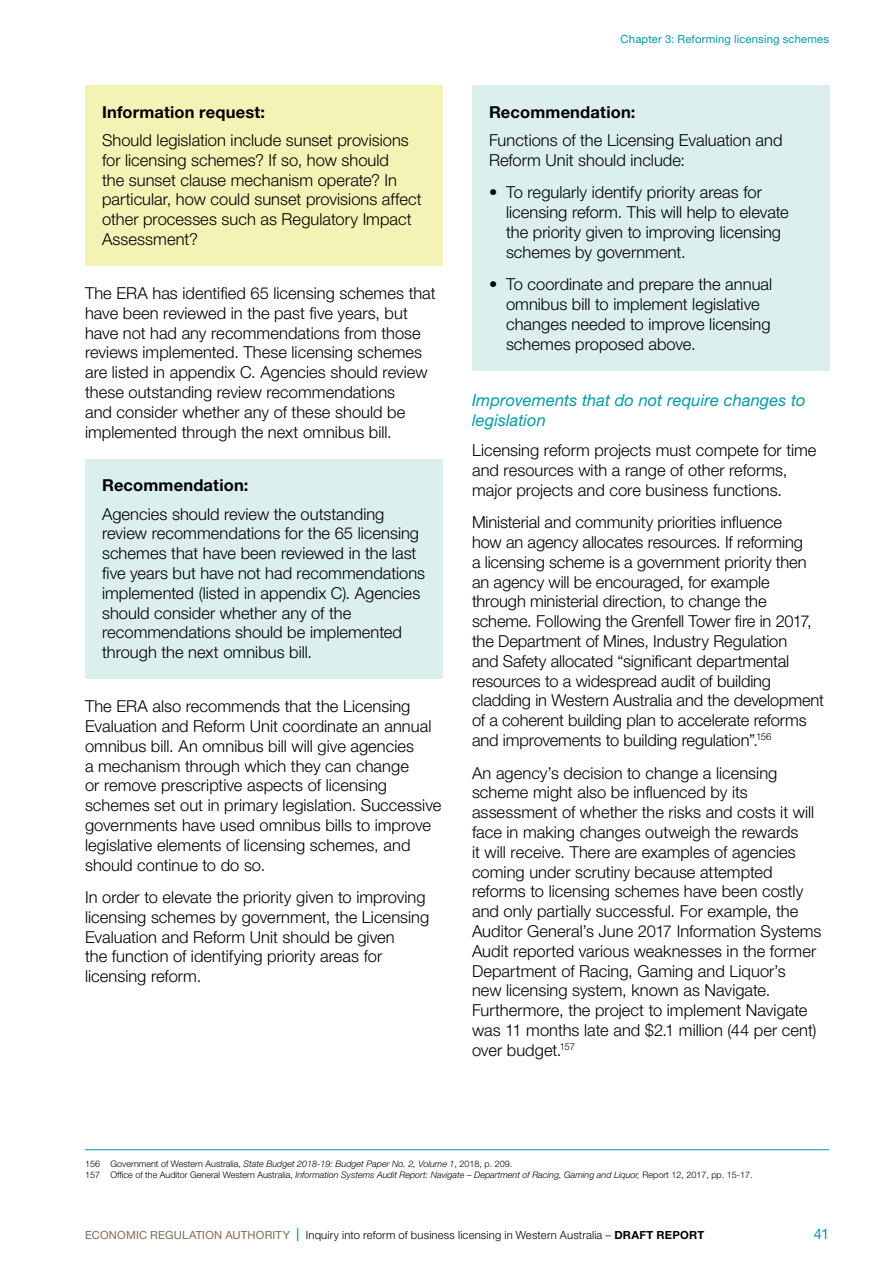
<style>
.page{position:relative;width:893px;height:1263px;background:#fff}
.page>*{position:absolute;margin:0;border:0;box-sizing:border-box;transform-origin:0 0}
.t1{font:300 16.5px/19.8px "Helvetica Neue";color:#000}
.t2{font:italic 16.5px/19.8px "Helvetica Neue";letter-spacing:.005em;color:#009ba7}
.t3{font:14.7px "Helvetica Neue";color:#009ba7}
.t4{font:300 11.25px "Helvetica Neue";letter-spacing:.015em;color:#000}
.t5{font:11.25px "Helvetica Neue";letter-spacing:.015em;color:#009ba7}
.t6{font:italic 300 9px/10.8px "Helvetica Neue";color:#000}
.s1{font-weight:700}
.s2{font-style:normal}
.s3{font-weight:400;color:#7c6a55}
.s4{font-size:18px;color:#009ba7}
</style>
<div class="page">
<div style="left:85px;top:85px;width:357px;height:53px;background:#f4f3b6"></div>
<div style="left:85px;top:114px;width:357px;height:152px;background:#f4f3b6"></div>
<div style="left:85px;top:459px;width:357px;height:53px;background:#dbefed"></div>
<div style="left:85px;top:487px;width:357px;height:192px;background:#dbefed"></div>
<hr style="left:85px;top:1149px;width:744px;height:1px;background:#009ba7">
<div style="left:472px;top:85px;width:357px;height:53px;background:#dbefed"></div>
<div style="left:472px;top:114px;width:357px;height:72px;background:#dbefed"></div>
<div style="left:472px;top:166px;width:357px;height:112px;background:#dbefed"></div>
<div style="left:472px;top:258px;width:357px;height:112px;background:#dbefed"></div>
<p class="t1" style="left:102px;top:97px;width:308px;line-height:28.3px"><span class="s1">Information request:<br></span>Should legislation include sunset provisions</p>
<p class="t1" style="left:102px;top:150px;width:321px">for licensing schemes? If so, how should<br>the sunset clause mechanism operate? In particular, how could sunset provisions affect other processes such as Regulatory Impact Assessment?</p>
<p class="t1" style="left:85px;top:283px;width:352px">The ERA has identified 65 licensing schemes that have been reviewed in the past five years, but have not had any recommendations from those reviews implemented. These licensing schemes are listed in appendix C. Agencies should review these outstanding review recommendations<br>and consider whether any of these should be implemented through the next omnibus bill.</p>
<p class="t1" style="left:102px;top:471px;width:284px;line-height:28.3px"><span class="s1">Recommendation:<br></span>Agencies should review the outstanding</p>
<p class="t1" style="left:102px;top:523px;width:325px">review recommendations for the 65 licensing schemes that have been reviewed in the last five years but have not had recommendations implemented (listed in appendix C). Agencies should consider whether any of the recommendations should be implemented through the next omnibus bill.</p>
<p class="t1" style="left:85px;top:696px;width:358px">The ERA also recommends that the Licensing Evaluation and Reform Unit coordinate an annual omnibus bill. An omnibus bill will give agencies<br>a mechanism through which they can change<br>or remove prescriptive aspects of licensing schemes set out in primary legislation. Successive governments have used omnibus bills to improve legislative elements of licensing schemes, and should continue to do so.</p>
<p class="t1" style="left:85px;top:887px;width:346px">In order to elevate the priority given to improving licensing schemes by government, the Licensing Evaluation and Reform Unit should be given<br>the function of identifying priority areas for licensing reform.</p>
<p class="t5" style="left:621px;top:32px;width:210px">Chapter 3: Reforming licensing schemes</p>
<p class="t1" style="left:489px;top:97px;width:295px;line-height:28.3px"><span class="s1">Recommendation:<br></span>Functions of the Licensing Evaluation and</p>
<p class="t1" style="left:489px;top:150px;width:198px">Reform Unit should include:</p>
<p class="t1" style="left:506px;top:182px;width:284px;text-indent:-17px">• To regularly identify priority areas for licensing reform. This will help to elevate the priority given to improving licensing schemes by government.</p>
<p class="t1" style="left:506px;top:274px;width:268px;text-indent:-17px">• To coordinate and prepare the annual omnibus bill to implement legislative changes needed to improve licensing schemes proposed above.</p>
<p class="t2" style="left:472px;top:390px;width:335px">Improvements that do not require changes to legislation</p>
<p class="t1" style="left:472px;top:440px;width:346px">Licensing reform projects must compete for time and resources with a range of other reforms, major projects and core business functions.</p>
<p class="t1" style="left:472px;top:512px;width:354px">Ministerial and community priorities influence<br>how an agency allocates resources. If reforming<br>a licensing scheme is a government priority then an agency will be encouraged, for example through ministerial direction, to change the scheme. Following the Grenfell Tower fire in 2017, the Department of Mines, Industry Regulation<br>and Safety allocated “significant departmental resources to a widespread audit of building cladding in Western Australia and the development of a coherent building plan to accelerate reforms and improvements to building regulation”.<sup>156</sup></p>
<p class="t1" style="left:472px;top:762px;width:351px">An agency’s decision to change a licensing scheme might also be influenced by its assessment of whether the risks and costs it will face in making changes outweigh the rewards<br>it will receive. There are examples of agencies coming under scrutiny because attempted reforms to licensing schemes have been costly and only partially successful. For example, the Auditor General’s June 2017 Information Systems Audit reported various weaknesses in the former Department of Racing, Gaming and Liquor’s<br>new licensing system, known as Navigate.<br>Furthermore, the project to implement Navigate was 11 months late and $2.1 million (44 per cent) over budget.<sup>157</sup></p>
<p class="t6" style="left:85px;top:1158px;width:669px"><span class="s2">156 Government of Western Australia,</span> State Budget 2018-19: Budget Paper No. 2, Volume 1<span class="s2">, 2018, p. 209.<br>157 Office of the Auditor General Western Australia,</span> Information Systems Audit Report: Navigate – Department of Racing, Gaming and Liquor, <span class="s2">Report 12, 2017, pp. 15-17.</span></p>
<p class="t4" style="left:85px;top:1228px;width:621px"><span class="s3">ECONOMIC REGULATION AUTHORITY</span> <span class="s4">l</span> Inquiry into reform of business licensing in Western Australia – <span class="s1">DRAFT REPORT</span></p>
<p class="t3" style="left:814px;top:1225px;width:17px">41</p>
</div>
